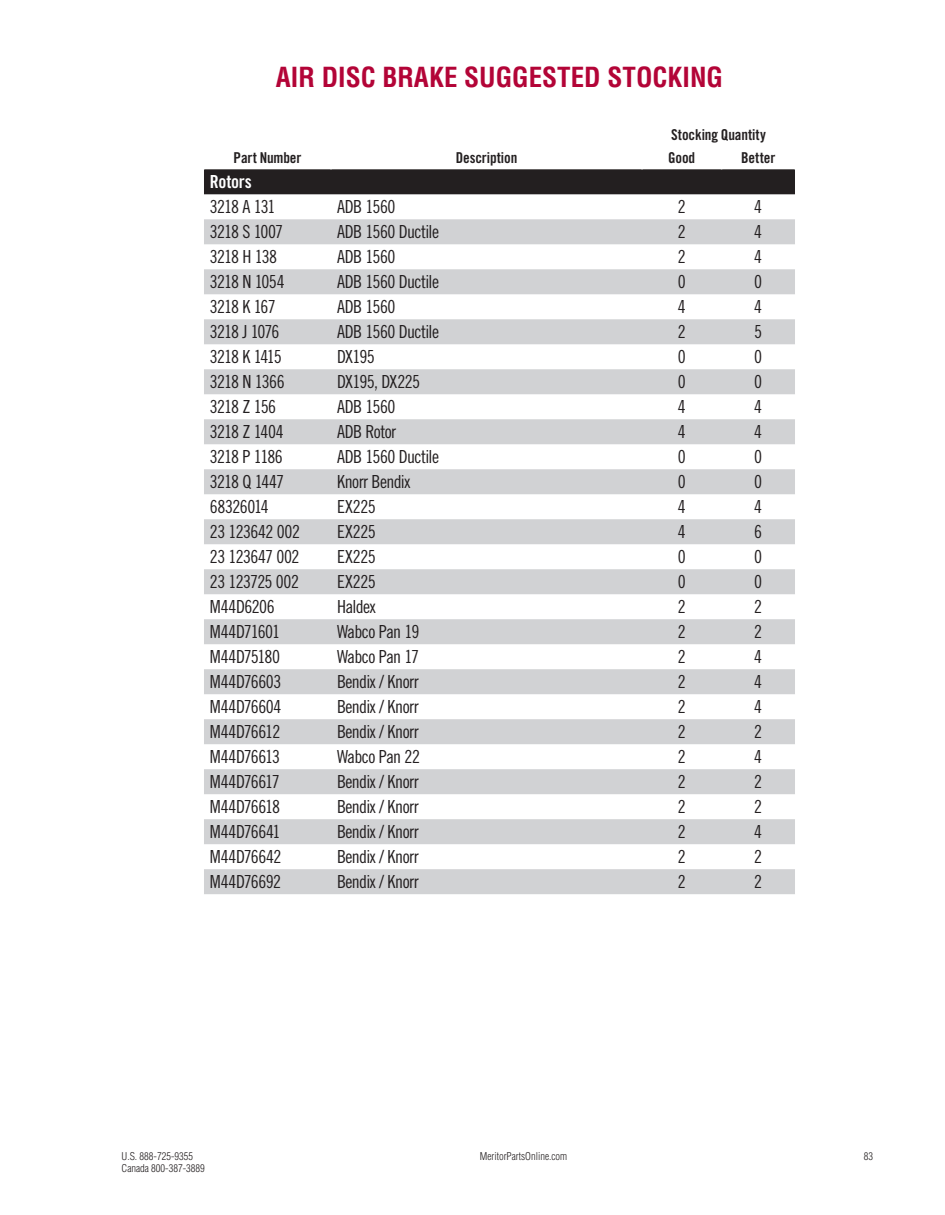
<style>
.page{position:relative;width:945px;height:1215px;background:#fff}
.page>*{position:absolute;margin:0;border:0;box-sizing:border-box;transform-origin:0 0}
.t1{font:700 condensed 27px "Helvetica LT Std";color:#b30437}
.t2{font:18px "Trade Gothic LT Std Cn 18";letter-spacing:-.035em;color:#231f20}
.t3{font:18px "Trade Gothic LT Std Cn 18";letter-spacing:-.055em;color:#231f20}
.t4{font:18px "Trade Gothic LT Std Cn 18";letter-spacing:-.06em;color:#231f20}
.t5{font:18px "Trade Gothic LT Std Bd Cn 20";letter-spacing:-.01em;color:#fff}
.t6{font:15px "Trade Gothic LT Std Bd Cn 20";letter-spacing:-.005em;color:#231f20}
.t7{font:300 condensed 10.5px "Helvetica LT Std";color:#231f20}
</style>
<div class="page">
<svg style="left:204px;top:219px;width:591px;height:675px"></svg>
<div style="left:204px;top:169px;width:591px;height:25px;background:#231f20"></div>
<p class="t1" style="left:276px;top:60px;width:449px">AIR DISC BRAKE SUGGESTED STOCKING</p>
<p class="t6" style="left:671px;top:126px;width:96px">Stocking Quantity</p>
<p class="t6" style="left:234px;top:149px;width:69px">Part Number</p>
<p class="t6" style="left:456px;top:149px;width:63px">Description</p>
<p class="t6" style="left:668px;top:149px;width:28px">Good</p>
<p class="t6" style="left:741px;top:149px;width:36px">Better</p>
<p class="t5" style="left:210px;top:171px;width:43px">Rotors</p>
<p class="t2" style="left:210px;top:196px;width:67px">3218 A 131</p>
<p class="t2" style="left:337px;top:196px;width:60px">ADB 1560</p>
<p class="t2" style="left:678px;top:196px;width:9px">2</p>
<p class="t2" style="left:754px;top:196px;width:9px">4</p>
<p class="t3" style="left:210px;top:221px;width:75px">3218 S 1007</p>
<p class="t2" style="left:337px;top:221px;width:104px">ADB 1560 Ductile</p>
<p class="t2" style="left:678px;top:221px;width:9px">2</p>
<p class="t2" style="left:754px;top:221px;width:9px">4</p>
<p class="t2" style="left:210px;top:246px;width:69px">3218 H 138</p>
<p class="t2" style="left:337px;top:246px;width:60px">ADB 1560</p>
<p class="t2" style="left:678px;top:246px;width:9px">2</p>
<p class="t2" style="left:754px;top:246px;width:9px">4</p>
<p class="t2" style="left:210px;top:271px;width:76px">3218 N 1054</p>
<p class="t2" style="left:337px;top:271px;width:104px">ADB 1560 Ductile</p>
<p class="t2" style="left:678px;top:271px;width:9px">0</p>
<p class="t2" style="left:754px;top:271px;width:9px">0</p>
<p class="t2" style="left:210px;top:296px;width:67px">3218 K 167</p>
<p class="t2" style="left:337px;top:296px;width:60px">ADB 1560</p>
<p class="t2" style="left:678px;top:296px;width:9px">4</p>
<p class="t2" style="left:754px;top:296px;width:9px">4</p>
<p class="t3" style="left:210px;top:321px;width:71px">3218 J 1076</p>
<p class="t2" style="left:337px;top:321px;width:104px">ADB 1560 Ductile</p>
<p class="t2" style="left:678px;top:321px;width:9px">2</p>
<p class="t2" style="left:754px;top:321px;width:9px">5</p>
<p class="t4" style="left:210px;top:346px;width:73px">3218 K 1415</p>
<p class="t2" style="left:337px;top:346px;width:39px">DX195</p>
<p class="t2" style="left:678px;top:346px;width:9px">0</p>
<p class="t2" style="left:754px;top:346px;width:9px">0</p>
<p class="t2" style="left:210px;top:371px;width:76px">3218 N 1366</p>
<p class="t2" style="left:337px;top:371px;width:85px">DX195, DX225</p>
<p class="t2" style="left:678px;top:371px;width:9px">0</p>
<p class="t2" style="left:754px;top:371px;width:9px">0</p>
<p class="t2" style="left:210px;top:396px;width:68px">3218 Z 156</p>
<p class="t2" style="left:337px;top:396px;width:60px">ADB 1560</p>
<p class="t2" style="left:678px;top:396px;width:9px">4</p>
<p class="t2" style="left:754px;top:396px;width:9px">4</p>
<p class="t2" style="left:210px;top:421px;width:75px">3218 Z 1404</p>
<p class="t2" style="left:337px;top:421px;width:61px">ADB Rotor</p>
<p class="t2" style="left:678px;top:421px;width:9px">4</p>
<p class="t2" style="left:754px;top:421px;width:9px">4</p>
<p class="t3" style="left:210px;top:446px;width:74px">3218 P 1186</p>
<p class="t2" style="left:337px;top:446px;width:104px">ADB 1560 Ductile</p>
<p class="t2" style="left:678px;top:446px;width:9px">0</p>
<p class="t2" style="left:754px;top:446px;width:9px">0</p>
<p class="t3" style="left:210px;top:471px;width:76px">3218 Q 1447</p>
<p class="t2" style="left:337px;top:471px;width:75px">Knorr Bendix</p>
<p class="t2" style="left:678px;top:471px;width:9px">0</p>
<p class="t2" style="left:754px;top:471px;width:9px">0</p>
<p class="t2" style="left:210px;top:496px;width:60px">68326014</p>
<p class="t2" style="left:337px;top:496px;width:40px">EX225</p>
<p class="t2" style="left:678px;top:496px;width:9px">4</p>
<p class="t2" style="left:754px;top:496px;width:9px">4</p>
<p class="t2" style="left:210px;top:521px;width:92px">23 123642 002</p>
<p class="t2" style="left:337px;top:521px;width:40px">EX225</p>
<p class="t2" style="left:678px;top:521px;width:9px">4</p>
<p class="t2" style="left:754px;top:521px;width:9px">6</p>
<p class="t2" style="left:210px;top:546px;width:91px">23 123647 002</p>
<p class="t2" style="left:337px;top:546px;width:40px">EX225</p>
<p class="t2" style="left:678px;top:546px;width:9px">0</p>
<p class="t2" style="left:754px;top:546px;width:9px">0</p>
<p class="t2" style="left:210px;top:571px;width:91px">23 123725 002</p>
<p class="t2" style="left:337px;top:571px;width:40px">EX225</p>
<p class="t2" style="left:678px;top:571px;width:9px">0</p>
<p class="t2" style="left:754px;top:571px;width:9px">0</p>
<p class="t2" style="left:210px;top:596px;width:66px">M44D6206</p>
<p class="t2" style="left:337px;top:596px;width:40px">Haldex</p>
<p class="t2" style="left:678px;top:596px;width:9px">2</p>
<p class="t2" style="left:754px;top:596px;width:9px">2</p>
<p class="t2" style="left:210px;top:621px;width:72px">M44D71601</p>
<p class="t2" style="left:337px;top:621px;width:84px">Wabco Pan 19</p>
<p class="t2" style="left:678px;top:621px;width:9px">2</p>
<p class="t2" style="left:754px;top:621px;width:9px">2</p>
<p class="t2" style="left:210px;top:646px;width:72px">M44D75180</p>
<p class="t2" style="left:337px;top:646px;width:84px">Wabco Pan 17</p>
<p class="t2" style="left:678px;top:646px;width:9px">2</p>
<p class="t2" style="left:754px;top:646px;width:9px">4</p>
<p class="t2" style="left:210px;top:671px;width:73px">M44D76603</p>
<p class="t2" style="left:337px;top:671px;width:83px">Bendix / Knorr</p>
<p class="t2" style="left:678px;top:671px;width:9px">2</p>
<p class="t2" style="left:754px;top:671px;width:9px">4</p>
<p class="t2" style="left:210px;top:696px;width:73px">M44D76604</p>
<p class="t2" style="left:337px;top:696px;width:83px">Bendix / Knorr</p>
<p class="t2" style="left:678px;top:696px;width:9px">2</p>
<p class="t2" style="left:754px;top:696px;width:9px">4</p>
<p class="t2" style="left:210px;top:721px;width:72px">M44D76612</p>
<p class="t2" style="left:337px;top:721px;width:83px">Bendix / Knorr</p>
<p class="t2" style="left:678px;top:721px;width:9px">2</p>
<p class="t2" style="left:754px;top:721px;width:9px">2</p>
<p class="t2" style="left:210px;top:746px;width:72px">M44D76613</p>
<p class="t2" style="left:337px;top:746px;width:84px">Wabco Pan 22</p>
<p class="t2" style="left:678px;top:746px;width:9px">2</p>
<p class="t2" style="left:754px;top:746px;width:9px">4</p>
<p class="t2" style="left:210px;top:771px;width:71px">M44D76617</p>
<p class="t2" style="left:337px;top:771px;width:83px">Bendix / Knorr</p>
<p class="t2" style="left:678px;top:771px;width:9px">2</p>
<p class="t2" style="left:754px;top:771px;width:9px">2</p>
<p class="t2" style="left:210px;top:796px;width:72px">M44D76618</p>
<p class="t2" style="left:337px;top:796px;width:83px">Bendix / Knorr</p>
<p class="t2" style="left:678px;top:796px;width:9px">2</p>
<p class="t2" style="left:754px;top:796px;width:9px">2</p>
<p class="t2" style="left:210px;top:821px;width:72px">M44D76641</p>
<p class="t2" style="left:337px;top:821px;width:83px">Bendix / Knorr</p>
<p class="t2" style="left:678px;top:821px;width:9px">2</p>
<p class="t2" style="left:754px;top:821px;width:9px">4</p>
<p class="t2" style="left:210px;top:846px;width:73px">M44D76642</p>
<p class="t2" style="left:337px;top:846px;width:83px">Bendix / Knorr</p>
<p class="t2" style="left:678px;top:846px;width:9px">2</p>
<p class="t2" style="left:754px;top:846px;width:9px">2</p>
<p class="t2" style="left:210px;top:871px;width:73px">M44D76692</p>
<p class="t2" style="left:337px;top:871px;width:83px">Bendix / Knorr</p>
<p class="t2" style="left:678px;top:871px;width:9px">2</p>
<p class="t2" style="left:754px;top:871px;width:9px">2</p>
<p class="t7" style="left:122px;top:1149px;width:73px">U.S. 888-725-9355</p>
<p class="t7" style="left:480px;top:1149px;width:89px">MeritorPartsOnline.com</p>
<p class="t7" style="left:864px;top:1149px;width:11px">83</p>
<p class="t7" style="left:122px;top:1162px;width:85px">Canada 800-387-3889</p>
</div>
